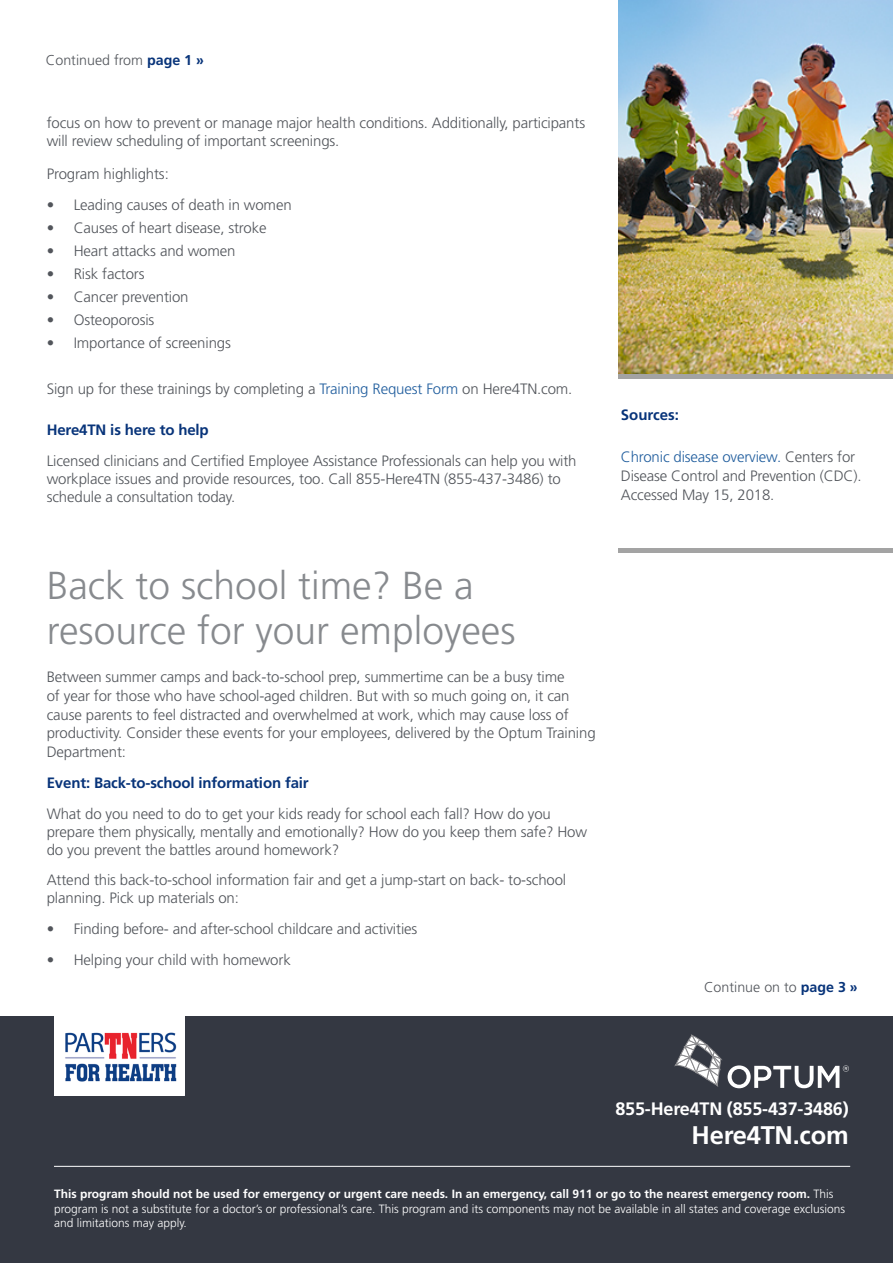
<style>
.page{position:relative;width:893px;height:1263px;background:#fff}
.page>*{position:absolute;margin:0;border:0;box-sizing:border-box;transform-origin:0 0}
.t1{font:300 39px/44.5px "Frutiger LT Std";color:#878a8e}
.t2{font:700 25.5px "Frutiger LT Std";letter-spacing:-.01em;color:#fff}
.t3{font:700 18px "Frutiger LT Std";letter-spacing:-.01em;color:#fff}
.t4{font:300 15px/18.8px "Frutiger LT Std";letter-spacing:-.01em;color:#52555b}
.t5{font:700 15px "Frutiger LT Std";letter-spacing:-.01em;color:#08347a}
.t6{font:300 14.25px "Frutiger LT Std";color:#52555b}
.t7{font:300 12px/14.4px "Frutiger LT Std";color:#fff}
.s1{font-weight:700;color:#08347a}
.s2{color:#215e9e}
.s3{font-weight:700}
</style>
<div class="page">
<img style="left:619px;top:0;width:274px;height:374px">
<div style="left:0;top:1016px;width:893px;height:247px;background:#343842"></div>
<hr style="left:54px;top:1166px;width:796px;height:1px;background:#fff">
<img style="left:54px;top:1016px;width:130px;height:79px">
<svg style="left:675px;top:1034px;width:47px;height:52px"></svg>
<svg style="left:728px;top:1065px;width:121px;height:23px"></svg>
<hr style="left:619px;top:375px;width:274px;height:4px;background:#a3a3a3">
<div style="left:619px;top:548px;width:274px;height:5px;background:#a3a3a3"></div>
<p class="t6" style="left:46px;top:52px;width:160px">Continued from <span class="s1">page 1 »</span></p>
<p class="t4" style="left:47px;top:113px;width:540px">focus on how to prevent or manage major health conditions. Additionally, participants will review scheduling of important screenings.</p>
<p class="t4" style="left:47px;top:164px;width:124px">Program highlights:</p>
<p class="t4" style="left:47px;top:196px;width:246px">• Leading causes of death in women</p>
<p class="t4" style="left:47px;top:219px;width:221px">• Causes of heart disease, stroke</p>
<p class="t4" style="left:47px;top:242px;width:190px">• Heart attacks and women</p>
<p class="t4" style="left:47px;top:265px;width:99px">• Risk factors</p>
<p class="t4" style="left:47px;top:288px;width:143px">• Cancer prevention</p>
<p class="t4" style="left:47px;top:311px;width:109px">• Osteoporosis</p>
<p class="t4" style="left:47px;top:334px;width:186px">• Importance of screenings</p>
<p class="t4" style="left:47px;top:380px;width:527px">Sign up for these trainings by completing a <span class="s2">Training Request Form</span> on Here4TN.com.</p>
<p class="t5" style="left:47px;top:421px;width:164px">Here4TN is here to help</p>
<p class="t4" style="left:47px;top:452px;width:531px;line-height:18px">Licensed clinicians and Certified Employee Assistance Professionals can help you with workplace issues and provide resources, too. Call 855-Here4TN (855-437-3486) to schedule a consultation today.</p>
<h1 class="t1" style="left:47px;top:564px;width:470px">Back to school time? Be a resource for your employees</h1>
<p class="t4" style="left:47px;top:668px;width:550px">Between summer camps and back-to-school prep, summertime can be a busy time<br>of year for those who have school-aged children. But with so much going on, it can cause parents to feel distracted and overwhelmed at work, which may cause loss of productivity. Consider these events for your employees, delivered by the Optum Training Department:</p>
<p class="t5" style="left:47px;top:774px;width:263px">Event: Back-to-school information fair</p>
<p class="t4" style="left:47px;top:805px;width:542px;line-height:18px">What do you need to do to get your kids ready for school each fall? How do you prepare them physically, mentally and emotionally? How do you keep them safe? How do you prevent the battles around homework?</p>
<p class="t4" style="left:47px;top:871px;width:521px;line-height:18px">Attend this back-to-school information fair and get a jump-start on back- to-school planning. Pick up materials on:</p>
<p class="t4" style="left:47px;top:920px;width:372px">• Finding before- and after-school childcare and activities</p>
<p class="t4" style="left:47px;top:950px;width:246px">• Helping your child with homework</p>
<p class="t5" style="left:621px;top:406px;width:60px">Sources:</p>
<p class="t4" style="left:621px;top:448px;width:242px"><span class="s2">Chronic disease overview.</span> Centers for<br>Disease Control and Prevention (CDC).<br>Accessed May 15, 2018.</p>
<p class="t6" style="left:704px;top:979px;width:155px">Continue on to <span class="s1">page 3 »</span></p>
<p class="t3" style="left:615px;top:1098px;width:235px">855-Here4TN (855-437-3486)</p>
<h2 class="t2" style="left:692px;top:1120px;width:159px">Here4TN.com</h2>
<p class="t7" style="left:54px;top:1187px;width:793px"><span class="s3">This program should not be used for emergency or urgent care needs. In an emergency, call 911 or go to the nearest emergency room.</span> This program is not a substitute for a doctor’s or professional’s care. This program and its components may not be available in all states and coverage exclusions and limitations may apply.</p>
</div>
